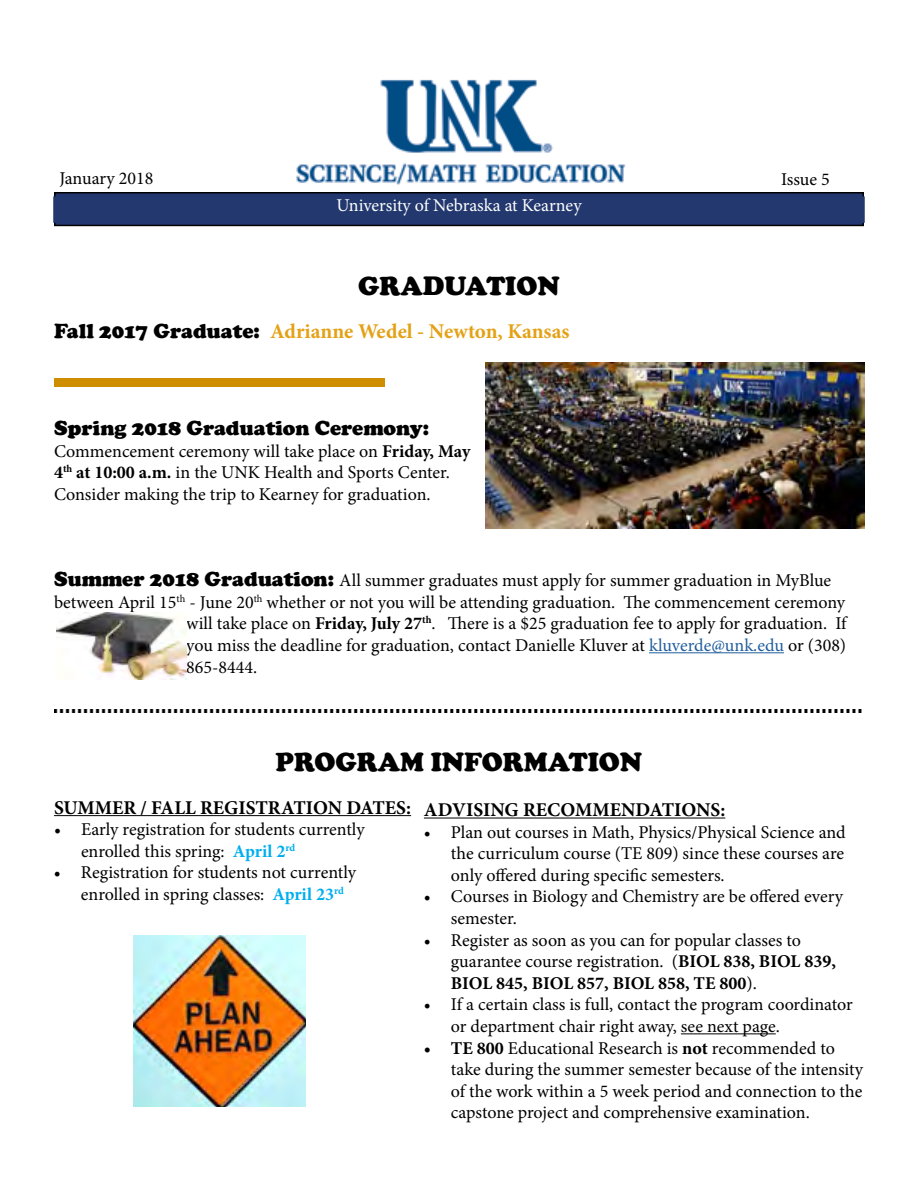
<style>
.page{position:relative;width:918px;height:1188px;background:#fff}
.page>*{position:absolute;margin:0;border:0;box-sizing:border-box;transform-origin:0 0}
.t1{font:900 27px "Cooper";color:#000}
.t2{font:700 21px "Minion Pro";color:#e4a115}
.t3{font:900 21px "Cooper";color:#000}
.t4{font:700 19.5px "Minion Pro";color:#000}
.t5{font:18px/21.6px "Minion Pro";color:#000}
.t6{font:18px "Minion Pro";letter-spacing:-.005em;color:#fff}
.s1{font-family:"Cooper";font-weight:900;color:#000}
.s2{font-weight:700}
.s3{font-family:"Cooper";font-weight:900;font-size:21px}
.s4{color:#215e9e}
.s5{font-weight:700;color:#00aeef}
</style>
<div class="page">
<img style="left:296px;top:79px;width:330px;height:106px">
<div style="left:55px;top:193px;width:808px;height:32px;background:#22376f"></div>
<div style="left:54px;top:192px;width:810px;height:34px;border:2px solid #000"></div>
<div style="left:54px;top:197px;width:810px;height:25px;background:#22386f"></div>
<img style="left:55px;top:710px;width:807px;height:2px">
<img style="left:485px;top:362px;width:380px;height:166px">
<hr style="left:649px;top:652px;width:135px;height:1px;background:#215e9e">
<div style="left:55px;top:379px;width:330px;height:7px;background:#ce8e00"></div>
<hr style="left:54px;top:815px;width:357px;height:1px;background:#000">
<hr style="left:424px;top:818px;width:301px;height:1px;background:#000">
<hr style="left:681px;top:1033px;width:95px;height:1px;background:#000">
<img style="left:134px;top:936px;width:172px;height:170px">
<img style="left:57px;top:613px;width:129px;height:66px">
<p class="t5" style="left:59px;top:167px;width:96px">January 2018</p>
<p class="t5" style="left:781px;top:169px;width:50px">Issue 5</p>
<p class="t6" style="left:336px;top:193px;width:247px">University of Nebraska at Kearney</p>
<h1 class="t1" style="left:358px;top:271px;width:203px">GRADUATION</h1>
<p class="t2" style="left:54px;top:317px;width:517px"><span class="s1">Fall 2017 Graduate:</span> Adrianne Wedel - Newton, Kansas</p>
<p class="t3" style="left:54px;top:416px;width:377px">Spring 2018 Graduation Ceremony:</p>
<p class="t5" style="left:54px;top:440px;width:418px">Commencement ceremony will take place on <span class="s2">Friday, May<br>4</span><sup>th</sup> <span class="s2">at 10:00 a.m.</span> in the UNK Health and Sports Center.<br>Consider making the trip to Kearney for graduation.</p>
<p class="t5" style="left:54px;top:570px;width:779px"><span class="s3">Summer 2018 Graduation:</span> All summer graduates must apply for summer graduation in MyBlue</p>
<p class="t5" style="left:54px;top:591px;width:793px">between April 15<sup>th</sup> - June 20<sup>th</sup> whether or not you will be attending graduation. The commencement ceremony</p>
<p class="t5" style="left:186px;top:613px;width:662px">will take place on <span class="s2">Friday, July 27</span><sup>th</sup>. There is a $25 graduation fee to apply for graduation. If</p>
<p class="t5" style="left:186px;top:635px;width:661px">you miss the deadline for graduation, contact Danielle Kluver at <span class="s4">kluverde@unk.edu</span> or (308)</p>
<p class="t5" style="left:186px;top:656px;width:72px">865-8444.</p>
<h1 class="t1" style="left:276px;top:747px;width:368px">PROGRAM INFORMATION</h1>
<p class="t4" style="left:54px;top:794px;width:359px">SUMMER / FALL REGISTRATION DATES:</p>
<p class="t5" style="left:81px;top:819px;width:285px;text-indent:-27px">• Early registration for students currently enrolled this spring: <span class="s5">April 2</span><sup>rd</sup></p>
<p class="t5" style="left:81px;top:862px;width:277px;text-indent:-27px">• Registration for students not currently enrolled in spring classes: <span class="s5">April 23</span><sup>rd</sup></p>
<p class="t4" style="left:424px;top:796px;width:303px">ADVISING RECOMMENDATIONS:</p>
<p class="t5" style="left:451px;top:821px;width:396px;text-align:justify;text-indent:-27px">• Plan out courses in Math, Physics/Physical Science and the curriculum course (TE 809) since these courses are only offered during specific semesters.</p>
<p class="t5" style="left:451px;top:886px;width:394px;text-indent:-27px">• Courses in Biology and Chemistry are be offered every semester.</p>
<p class="t5" style="left:451px;top:929px;width:387px;text-indent:-27px">• Register as soon as you can for popular classes to guarantee course registration. (<span class="s2">BIOL 838, BIOL 839,<br>BIOL 845, BIOL 857, BIOL 858, TE 800</span>).</p>
<p class="t5" style="left:451px;top:994px;width:403px;text-indent:-27px">• If a certain class is full, contact the program coordinator or department chair right away, see next page.</p>
<p class="t5" style="left:451px;top:1037px;width:414px;text-indent:-27px"><span class="s2">• TE 800</span> Educational Research is <span class="s2">not</span> recommended to take during the summer semester because of the intensity of the work within a 5 week period and connection to the capstone project and comprehensive examination.</p>
</div>
